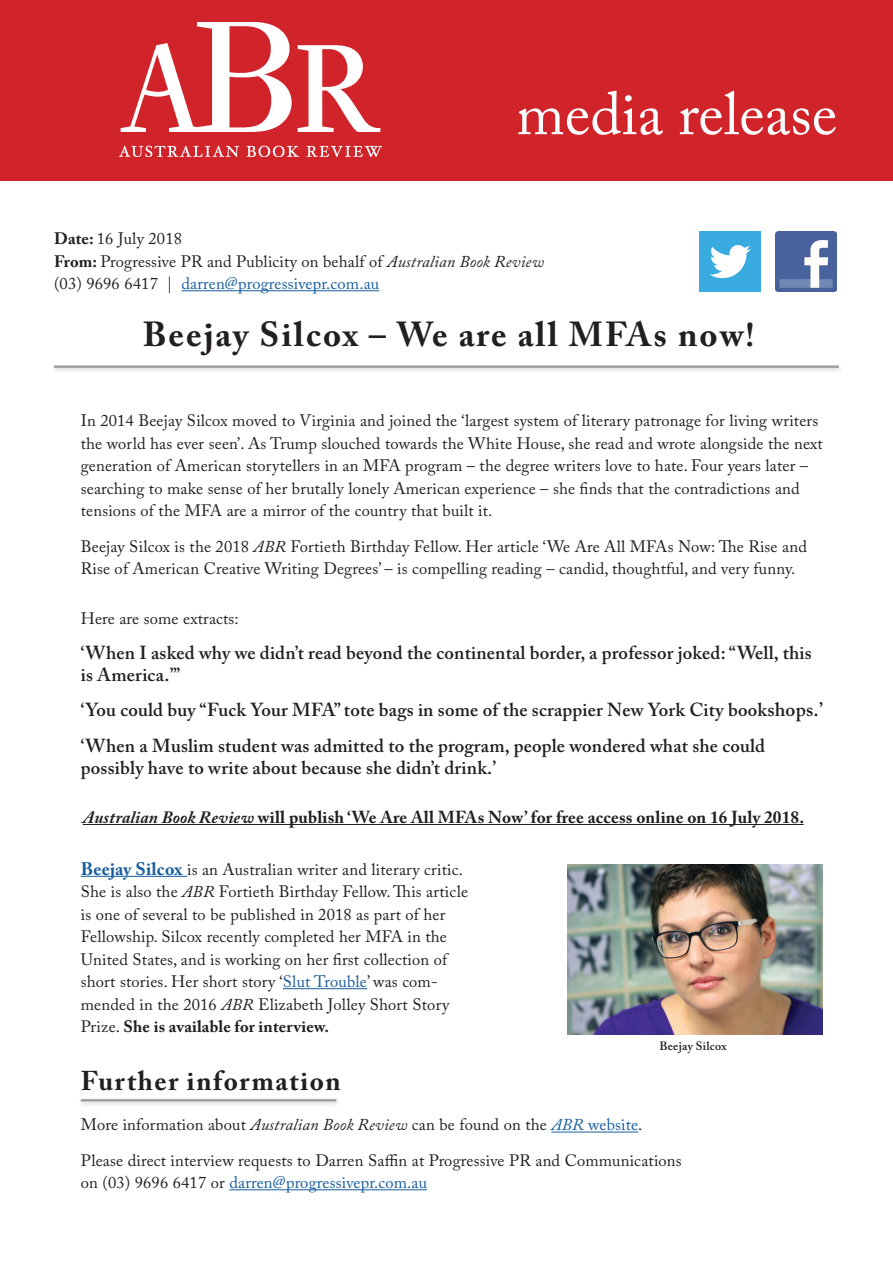
<style>
.page{position:relative;width:893px;height:1263px;background:#fff}
.page>*{position:absolute;margin:0;border:0;box-sizing:border-box;transform-origin:0 0}
.t1{font:60px "Adobe Caslon Pro";color:#fff}
.t2{font:700 34.5px "Adobe Caslon Pro";letter-spacing:.06em;color:#231f20}
.t3{font:700 27px "Adobe Caslon Pro";letter-spacing:.06em;color:#231f20}
.t4{font:600 18.75px/22.5px "Adobe Caslon Pro";letter-spacing:.01em;color:#231f20}
.t5{font:700 17.25px "Adobe Caslon Pro";letter-spacing:.01em;color:#231f20}
.t6{font:16.5px/22.5px "Adobe Caslon Pro";letter-spacing:.01em;color:#231f20}
.t7{font:16.5px "Adobe Caslon Pro";letter-spacing:.01em;color:#175d9e}
.t8{font:600 12px "Adobe Caslon Pro";letter-spacing:.02em;color:#231f20}
.s1{font-weight:700}
.s2{font-style:italic}
.s3{color:#175d9e}
.s4{font-size:19.5px}
.s5{font-weight:700;font-size:18px;color:#175d9e}
.s6{font-style:italic;color:#175d9e}
.s7{color:#231f20}
</style>
<div class="page">
<div style="left:0;top:0;width:893px;height:180px;background:#d1232a"></div>
<img style="left:120px;top:22px;width:261px;height:135px">
<hr style="left:181px;top:290px;width:198px;height:1px;background:#175d9e">
<img style="left:775px;top:231px;width:61px;height:61px">
<img style="left:699px;top:231px;width:61px;height:61px">
<hr style="left:551px;top:1131px;width:87px;height:1px;background:#175d9e">
<hr style="left:229px;top:1189px;width:198px;height:1px;background:#175d9e">
<div style="left:77px;top:1096px;width:265px;height:12px;background:#231f20;opacity:.55"></div>
<hr style="left:81px;top:1099px;width:255px;height:2px;background:#231f20">
<div style="left:50px;top:363px;width:794px;height:11px;background:#231f20;opacity:.55"></div>
<hr style="left:54px;top:366px;width:785px;height:2px;background:#231f20">
<hr style="left:81px;top:876px;width:106px;height:1px;background:#175d9e">
<hr style="left:283px;top:988px;width:84px;height:1px;background:#175d9e">
<img style="left:567px;top:864px;width:256px;height:171px">
<hr style="left:83px;top:824px;width:721px;height:1px;background:#231f20">
<h1 class="t1" style="left:516px;top:78px;width:322px">media release</h1>
<p class="t6" style="left:54px;top:227px;width:491px"><span class="s1">Date:</span> 16 July 2018<br><span class="s1">From:</span> Progressive PR and Publicity on behalf of <span class="s2">Australian Book Review </span>(03) 9696 6417 | <span class="s3">darren@progressivepr.com.au</span></p>
<h2 class="t2" style="left:143px;top:314px;width:613px">Beejay Silcox – We are all MFAs now!</h2>
<p class="t6" style="left:81px;top:409px;width:744px">In 2014 Beejay Silcox moved to Virginia and joined the ‘largest system of literary patronage for living writers the world has ever seen’. As Trump slouched towards the White House, she read and wrote alongside the next generation of American storytellers in an MFA program – the degree writers love to hate. Four years later – searching to make sense of her brutally lonely American experience – she finds that the contradictions and tensions of the MFA are a mirror of the country that built it.</p>
<p class="t6" style="left:81px;top:535px;width:728px">Beejay Silcox is the 2018 <span class="s2">ABR</span> Fortieth Birthday Fellow. Her article ‘We Are All MFAs Now: The Rise and<br>Rise of American Creative Writing Degrees’ – is compelling reading – candid, thoughtful, and very funny.</p>
<p class="t6" style="left:81px;top:606px;width:159px">Here are some extracts:</p>
<p class="t4" style="left:81px;top:641px;width:732px">‘When I asked why we didn’t read beyond the continental border, a professor joked: “Well, this is America.”’</p>
<p class="t4" style="left:81px;top:692px;width:744px;line-height:35.2px">‘You could buy “Fuck Your MFA” tote bags in some of the scrappier New York City book<span class="s4">shops.’ </span>‘When a Muslim student was admitted to the program, people wondered what she could</p>
<p class="t4" style="left:81px;top:756px;width:417px">possibly have to write about because she didn’t drink.’</p>
<p class="t5" style="left:83px;top:807px;width:723px"><span class="s2">Australian Book Review</span> will publish ‘We Are All MFAs Now’ for free access online on 16 July 2018.</p>
<p class="t6" style="left:81px;top:857px;width:389px"><span class="s5">Beejay Silcox</span> is an Australian writer and literary critic.<br>She is also the <span class="s2">ABR</span> Fortieth Birthday Fellow. This article is one of several to be published in 2018 as part of her Fellowship. Silcox recently completed her MFA in the United States, and is working on her first collection of short stories. Her short story ‘<span class="s3">Slut Trouble</span>’ was com&shy;mended in the 2016 <span class="s2">ABR</span> Elizabeth Jolley Short Story Prize. <span class="s1">She is available for interview.</span></p>
<h3 class="t3" style="left:81px;top:1065px;width:262px">Further information</h3>
<p class="t8" style="left:659px;top:1039px;width:69px">Beejay Silcox</p>
<p class="t6" style="left:81px;top:1107px;width:602px;line-height:35.2px">More information about <span class="s2">Australian Book Review</span> can be found on the <span class="s6">ABR</span> <span class="s3">website</span>.<br>Please direct interview requests to Darren Saffin at Progressive PR and Communications</p>
<p class="t7" style="left:81px;top:1173px;width:348px"><span class="s7">on (03) 9696 6417 or</span> darren@progressivepr.com.au</p>
</div>
